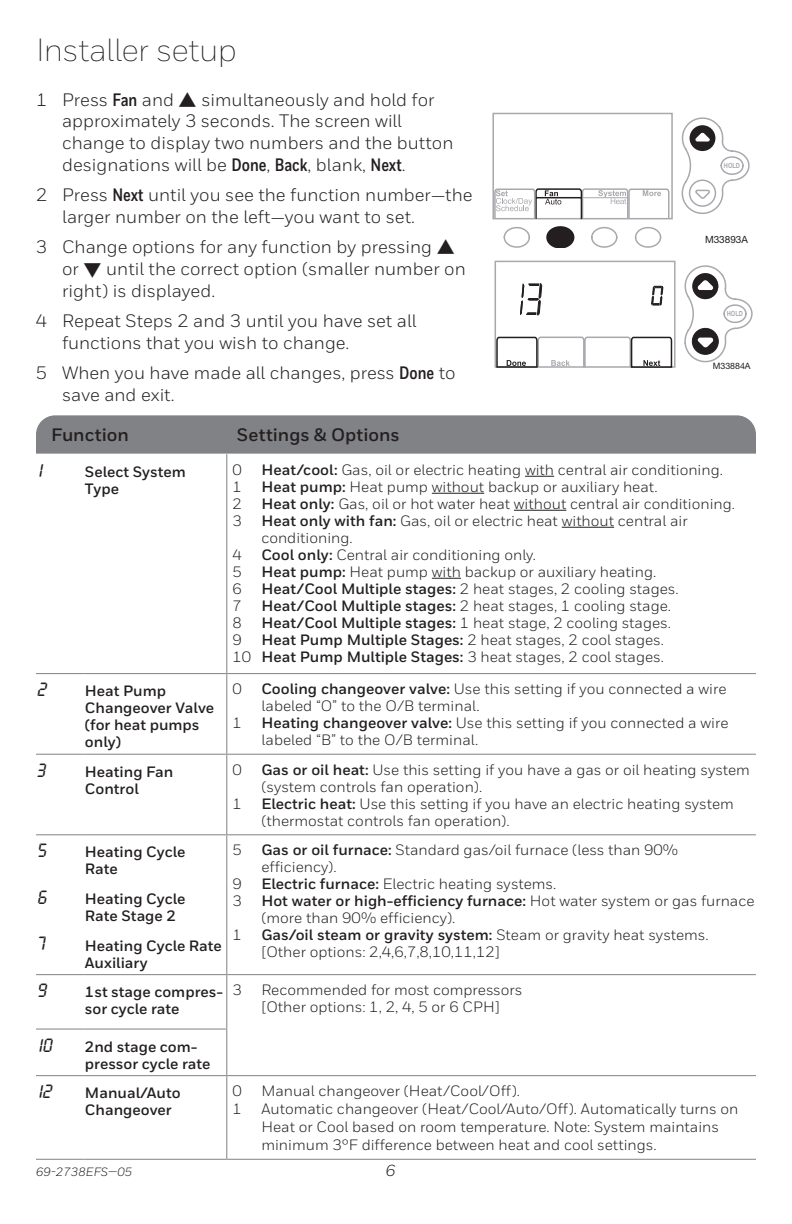
<style>
.page{position:relative;width:792px;height:1224px;background:#fff}
.page>*{position:absolute;margin:0;border:0;box-sizing:border-box;transform-origin:0 0}
.t1{font:300 32px "Honeywell Sans";letter-spacing:-.015em;color:#231f20}
.t2{font:20px "LCD Hwell";color:#231f20}
.t3{font:18px/21.6px "Honeywell Sans";color:#231f20}
.t4{font:700 18px "Honeywell Sans";color:#231f20}
.t5{font:italic 16px "Honeywell Sans";color:#231f20}
.t6{font:15px/17px "Honeywell Sans";color:#231f20}
.t7{font:700 15px/17px "Honeywell Sans";color:#231f20}
.t8{font:italic 12px "Honeywell Sans";color:#231f20}
.t9{font:10px "Helvetica Neue LT Std";color:#231f20}
.t10{font:8.8px "Helvetica Neue LT Std";color:#231f20}
.t11{font:700 7px "Arial Narrow";letter-spacing:-.005em;color:#a8a9ad}
.s1{font-family:"Honeywell Cond";font-weight:700}
.s2{font-weight:700}
</style>
<div class="page">
<div style="left:492px;top:113px;width:181px;height:106px;border:2px solid #a8a9ad"></div>
<svg style="left:493px;top:117px;width:257px;height:131px"></svg>
<div style="left:548px;top:228px;width:25px;height:19px;background:#231f20;border-radius:50%"></div>
<div style="left:546px;top:226px;width:28px;height:22px;border:3px solid #231f20;border-radius:50%"></div>
<div style="left:495px;top:261px;width:181px;height:107px;border:2px solid #a8a9ad"></div>
<svg style="left:651px;top:285px;width:12px;height:21px"></svg>
<svg style="left:520px;top:283px;width:22px;height:32px"></svg>
<svg style="left:684px;top:265px;width:69px;height:98px"></svg>
<svg style="left:495px;top:336px;width:178px;height:32px"></svg>
<hr style="left:36px;top:673px;width:48px;height:1px;background:#808285">
<hr style="left:36px;top:754px;width:48px;height:1px;background:#808285">
<hr style="left:36px;top:834px;width:48px;height:1px;background:#808285">
<hr style="left:36px;top:1029px;width:48px;height:1px;background:#808285">
<hr style="left:36px;top:1075px;width:48px;height:1px;background:#808285">
<hr style="left:36px;top:1159px;width:48px;height:1px;background:#808285">
<hr style="left:226px;top:454px;width:1px;height:219px;background:#808285">
<hr style="left:84px;top:673px;width:143px;height:1px;background:#808285">
<hr style="left:227px;top:673px;width:529px;height:1px;background:#808285">
<hr style="left:226px;top:674px;width:1px;height:80px;background:#808285">
<hr style="left:84px;top:754px;width:143px;height:1px;background:#808285">
<hr style="left:227px;top:754px;width:529px;height:1px;background:#808285">
<hr style="left:226px;top:755px;width:1px;height:79px;background:#808285">
<hr style="left:84px;top:834px;width:143px;height:1px;background:#808285">
<hr style="left:227px;top:834px;width:529px;height:1px;background:#808285">
<hr style="left:226px;top:835px;width:1px;height:46px;background:#808285">
<hr style="left:226px;top:881px;width:1px;height:47px;background:#808285">
<hr style="left:227px;top:974px;width:529px;height:1px;background:#808285">
<hr style="left:227px;top:1075px;width:529px;height:1px;background:#808285">
<hr style="left:226px;top:1076px;width:1px;height:83px;background:#808285">
<hr style="left:84px;top:1159px;width:143px;height:1px;background:#808285">
<hr style="left:227px;top:1159px;width:529px;height:1px;background:#808285">
<hr style="left:226px;top:928px;width:1px;height:46px;background:#808285">
<hr style="left:36px;top:974px;width:48px;height:1px;background:#808285">
<hr style="left:84px;top:974px;width:143px;height:1px;background:#808285">
<hr style="left:84px;top:1029px;width:143px;height:1px;background:#808285">
<hr style="left:84px;top:1075px;width:143px;height:1px;background:#808285">
<hr style="left:226px;top:975px;width:1px;height:54px;background:#808285">
<hr style="left:226px;top:1030px;width:1px;height:45px;background:#808285">
<div style="left:36px;top:415px;width:720px;height:39px;background:#808285"></div>
<svg style="left:525px;top:476px;width:29px;height:1px"></svg>
<hr style="left:432px;top:493px;width:52px;height:1px;background:#231f20">
<hr style="left:514px;top:510px;width:52px;height:1px;background:#231f20">
<hr style="left:562px;top:527px;width:52px;height:1px;background:#231f20">
<svg style="left:432px;top:578px;width:29px;height:1px"></svg>
<h1 class="t1" style="left:36px;top:31px;width:202px">Installer setup</h1>
<p class="t3" style="left:62px;top:89px;width:393px;text-indent:-26px">1 Press <span class="s1">Fan</span> and ▲ simultaneously and hold for approximately 3 seconds. The screen will change to display two numbers and the button designations will be <span class="s1">Done</span>, <span class="s1">Back</span>, blank, <span class="s1">Next</span>.</p>
<p class="t3" style="left:62px;top:184px;width:412px;text-indent:-26px">2 Press <span class="s1">Next</span> until you see the function number—the larger number on the left—you want to set.</p>
<p class="t3" style="left:62px;top:236px;width:405px;text-indent:-26px">3 Change options for any function by pressing ▲ or ▼ until the correct option (smaller number on right) is displayed.</p>
<p class="t3" style="left:62px;top:310px;width:356px;text-indent:-26px">4 Repeat Steps 2 and 3 until you have set all functions that you wish to change.</p>
<p class="t3" style="left:62px;top:362px;width:395px;text-indent:-26px">5 When you have made all changes, press <span class="s1">Done</span> to save and exit.</p>
<p class="t4" style="left:51px;top:424px;width:79px">Function</p>
<p class="t4" style="left:237px;top:424px;width:164px">Settings &amp; Options</p>
<p class="t11" style="left:724px;top:160px;width:18px">HOLD</p>
<p class="t9" style="left:705px;top:233px;width:44px">M33893A</p>
<p class="t11" style="left:727px;top:309px;width:18px">HOLD</p>
<p class="t10" style="left:713px;top:361px;width:39px">M33884A</p>
<h2 class="t2" style="left:37px;top:460px;width:7px">1</h2>
<p class="t7" style="left:85px;top:463px;width:102px">Select System<br>Type</p>
<p class="t6" style="left:233px;top:461px;width:11px">0</p>
<p class="t6" style="left:261px;top:461px;width:463px"><span class="s2">Heat/cool:</span> Gas, oil or electric heating with central air conditioning.</p>
<p class="t6" style="left:233px;top:478px;width:11px">1</p>
<p class="t6" style="left:261px;top:478px;width:398px"><span class="s2">Heat pump:</span> Heat pump without backup or auxiliary heat.</p>
<p class="t6" style="left:233px;top:495px;width:11px">2</p>
<p class="t6" style="left:261px;top:495px;width:475px"><span class="s2">Heat only:</span> Gas, oil or hot water heat without central air conditioning.</p>
<p class="t6" style="left:233px;top:512px;width:11px">3</p>
<p class="t6" style="left:261px;top:512px;width:428px"><span class="s2">Heat only with fan:</span> Gas, oil or electric heat without central air conditioning.</p>
<p class="t6" style="left:233px;top:546px;width:11px">4</p>
<p class="t6" style="left:261px;top:546px;width:276px"><span class="s2">Cool only:</span> Central air conditioning only.</p>
<p class="t6" style="left:233px;top:563px;width:11px">5</p>
<p class="t6" style="left:261px;top:563px;width:396px"><span class="s2">Heat pump:</span> Heat pump with backup or auxiliary heating.</p>
<p class="t6" style="left:233px;top:580px;width:11px">6</p>
<p class="t6" style="left:261px;top:580px;width:419px"><span class="s2">Heat/Cool Multiple stages:</span> 2 heat stages, 2 cooling stages.</p>
<p class="t6" style="left:233px;top:597px;width:11px">7</p>
<p class="t6" style="left:261px;top:597px;width:411px"><span class="s2">Heat/Cool Multiple stages:</span> 2 heat stages, 1 cooling stage.</p>
<p class="t6" style="left:233px;top:614px;width:11px">8</p>
<p class="t6" style="left:261px;top:614px;width:411px"><span class="s2">Heat/Cool Multiple stages:</span> 1 heat stage, 2 cooling stages.</p>
<p class="t6" style="left:233px;top:631px;width:11px">9</p>
<p class="t6" style="left:233px;top:631px;width:433px;text-align:right"><span class="s2">Heat Pump Multiple Stages:</span> 2 heat stages, 2 cool stages.<br>10 <span class="s2">Heat Pump Multiple Stages:</span> 3 heat stages, 2 cool stages.</p>
<h2 class="t2" style="left:37px;top:680px;width:11px">2</h2>
<p class="t7" style="left:85px;top:683px;width:131px">Heat Pump<br>Changeover Valve (for heat pumps only)</p>
<p class="t6" style="left:233px;top:681px;width:11px">0</p>
<p class="t6" style="left:261px;top:681px;width:467px"><span class="s2">Cooling changeover valve:</span> Use this setting if you connected a wire labeled “O” to the O/B terminal.</p>
<p class="t6" style="left:233px;top:715px;width:11px">1</p>
<p class="t6" style="left:261px;top:715px;width:469px"><span class="s2">Heating changeover valve:</span> Use this setting if you connected a wire labeled “B” to the O/B terminal.</p>
<h2 class="t2" style="left:37px;top:760px;width:10px">3</h2>
<p class="t7" style="left:85px;top:763px;width:90px">Heating Fan<br>Control</p>
<p class="t6" style="left:233px;top:761px;width:11px">0</p>
<p class="t6" style="left:261px;top:761px;width:490px"><span class="s2">Gas or oil heat:</span> Use this setting if you have a gas or oil heating system (system controls fan operation).</p>
<p class="t6" style="left:233px;top:795px;width:11px">1</p>
<p class="t6" style="left:261px;top:795px;width:474px"><span class="s2">Electric heat:</span> Use this setting if you have an electric heating system (thermostat controls fan operation).</p>
<h2 class="t2" style="left:37px;top:841px;width:11px">5</h2>
<p class="t7" style="left:85px;top:844px;width:102px">Heating Cycle<br>Rate</p>
<p class="t6" style="left:233px;top:842px;width:11px">5</p>
<p class="t6" style="left:261px;top:842px;width:418px"><span class="s2">Gas or oil furnace:</span> Standard gas/oil furnace (less than 90% efficiency).</p>
<p class="t6" style="left:233px;top:876px;width:11px">9</p>
<p class="t6" style="left:261px;top:876px;width:297px"><span class="s2">Electric furnace:</span> Electric heating systems.</p>
<p class="t6" style="left:233px;top:893px;width:11px">3</p>
<p class="t6" style="left:261px;top:893px;width:495px"><span class="s2">Hot water or high-efficiency furnace:</span> Hot water system or gas furnace (more than 90% efficiency).</p>
<p class="t6" style="left:233px;top:927px;width:11px">1</p>
<p class="t6" style="left:261px;top:927px;width:449px"><span class="s2">Gas/oil steam or gravity system:</span> Steam or gravity heat systems. [Other options: 2,4,6,7,8,10,11,12]</p>
<h2 class="t2" style="left:37px;top:888px;width:11px">6</h2>
<p class="t7" style="left:85px;top:891px;width:102px">Heating Cycle<br>Rate Stage 2</p>
<h2 class="t2" style="left:37px;top:934px;width:9px">7</h2>
<p class="t7" style="left:85px;top:937px;width:139px">Heating Cycle Rate<br>Auxiliary</p>
<h2 class="t2" style="left:37px;top:981px;width:11px">9</h2>
<p class="t7" style="left:85px;top:984px;width:140px">1st stage compres&shy;sor cycle rate</p>
<p class="t6" style="left:233px;top:982px;width:11px">3</p>
<p class="t6" style="left:261px;top:982px;width:263px">Recommended for most compressors [Other options: 1, 2, 4, 5 or 6 CPH]</p>
<h2 class="t2" style="left:37px;top:1035px;width:17px">10</h2>
<p class="t7" style="left:85px;top:1038px;width:127px">2nd stage com&shy;pressor cycle rate</p>
<h2 class="t2" style="left:37px;top:1082px;width:16px">12</h2>
<p class="t7" style="left:85px;top:1085px;width:97px">Manual/Auto<br>Changeover</p>
<p class="t6" style="left:233px;top:1083px;width:11px">0</p>
<p class="t6" style="left:261px;top:1083px;width:260px">Manual changeover (Heat/Cool/Off).</p>
<p class="t6" style="left:233px;top:1101px;width:11px">1</p>
<p class="t6" style="left:261px;top:1100px;width:479px;line-height:18px">Automatic changeover (Heat/Cool/Auto/Off). Automatically turns on<br>Heat or Cool based on room temperature. Note: System maintains minimum 3°F difference between heat and cool settings.</p>
<p class="t8" style="left:36px;top:1165px;width:98px">69-2738EFS—05</p>
<p class="t5" style="left:386px;top:1161px;width:11px">6</p>
</div>
